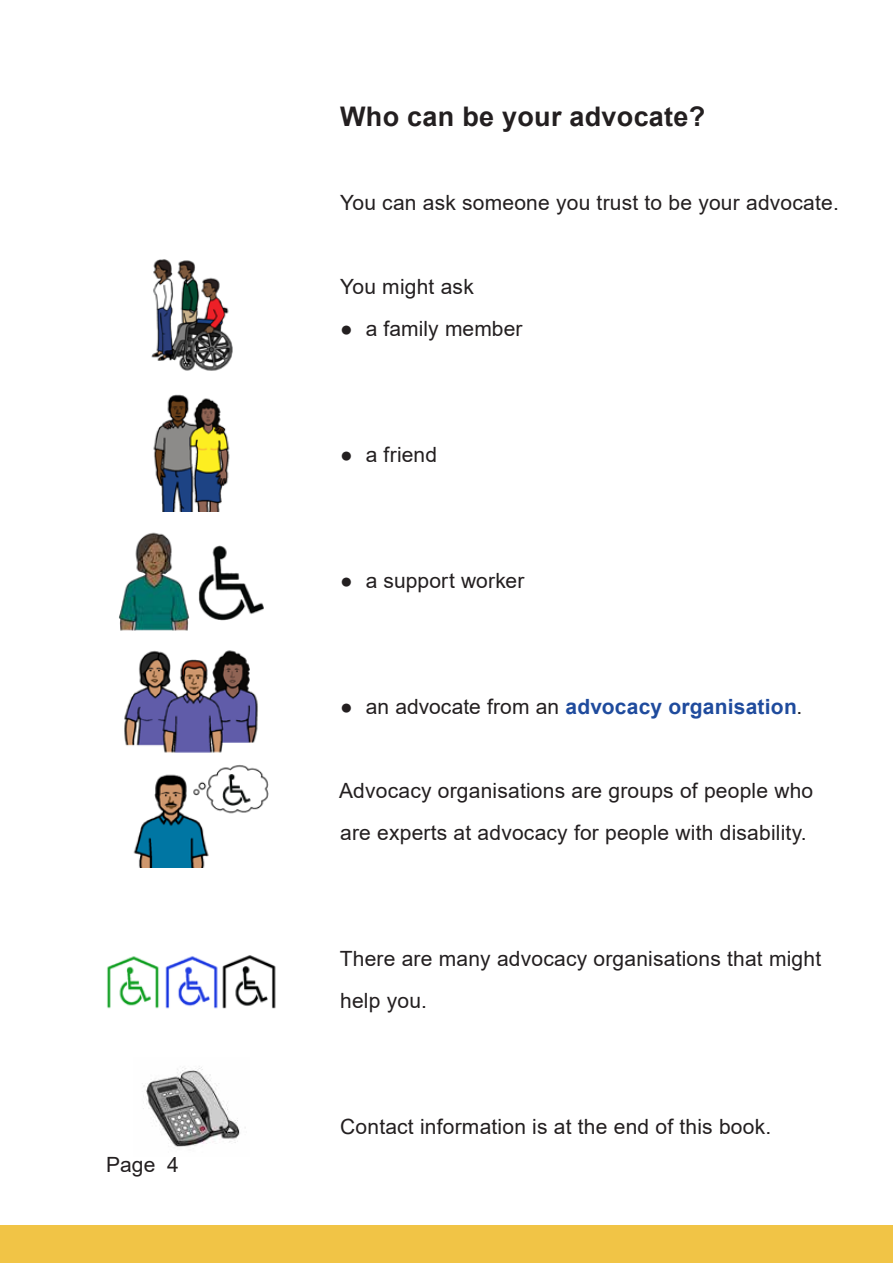
<style>
.page{position:relative;width:893px;height:1263px;background:#fff}
.page>*{position:absolute;margin:0;border:0;box-sizing:border-box;transform-origin:0 0}
.t1{font:700 27px "Arial";letter-spacing:.01em;color:#231f20}
.t2{font:21px/42px "Arial";letter-spacing:.01em;color:#231f20}
.t3{font:700 21px "Arial";letter-spacing:.01em;color:#1f4b9d}
.s1{font-weight:400;color:#231f20}
</style>
<div class="page">
<div style="left:0;top:1225px;width:893px;height:38px;background:#f1c446"></div>
<img style="left:153px;top:394px;width:77px;height:117px">
<img style="left:119px;top:532px;width:71px;height:99px">
<img style="left:198px;top:545px;width:66px;height:76px">
<img style="left:124px;top:650px;width:134px;height:103px">
<img style="left:133px;top:774px;width:76px;height:94px">
<img style="left:190px;top:765px;width:79px;height:53px">
<img style="left:223px;top:774px;width:27px;height:32px">
<img style="left:107px;top:956px;width:111px;height:53px">
<img style="left:222px;top:955px;width:54px;height:54px">
<img style="left:142px;top:1066px;width:104px;height:81px">
<img style="left:151px;top:259px;width:82px;height:112px">
<p class="t2" style="left:106px;top:1143px;width:74px">Page 4</p>
<p class="t1" style="left:340px;top:97px;width:367px">Who can be your advocate?</p>
<p class="t2" style="left:340px;top:181px;width:500px">You can ask someone you trust to be your advocate.</p>
<p class="t2" style="left:340px;top:265px;width:135px">You might ask</p>
<p class="t2" style="left:340px;top:307px;width:184px">● a family member</p>
<p class="t2" style="left:340px;top:433px;width:98px">● a friend</p>
<p class="t2" style="left:340px;top:559px;width:186px">● a support worker</p>
<p class="t3" style="left:340px;top:692px;width:464px"><span class="s1">● an advocate from an</span> advocacy organisation<span class="s1">.</span></p>
<p class="t2" style="left:339px;top:769px;width:476px">Advocacy organisations are groups of people who are experts at advocacy for people with disability.</p>
<p class="t2" style="left:340px;top:937px;width:483px">There are many advocacy organisations that might help you.</p>
<p class="t2" style="left:340px;top:1105px;width:433px">Contact information is at the end of this book.</p>
</div>
